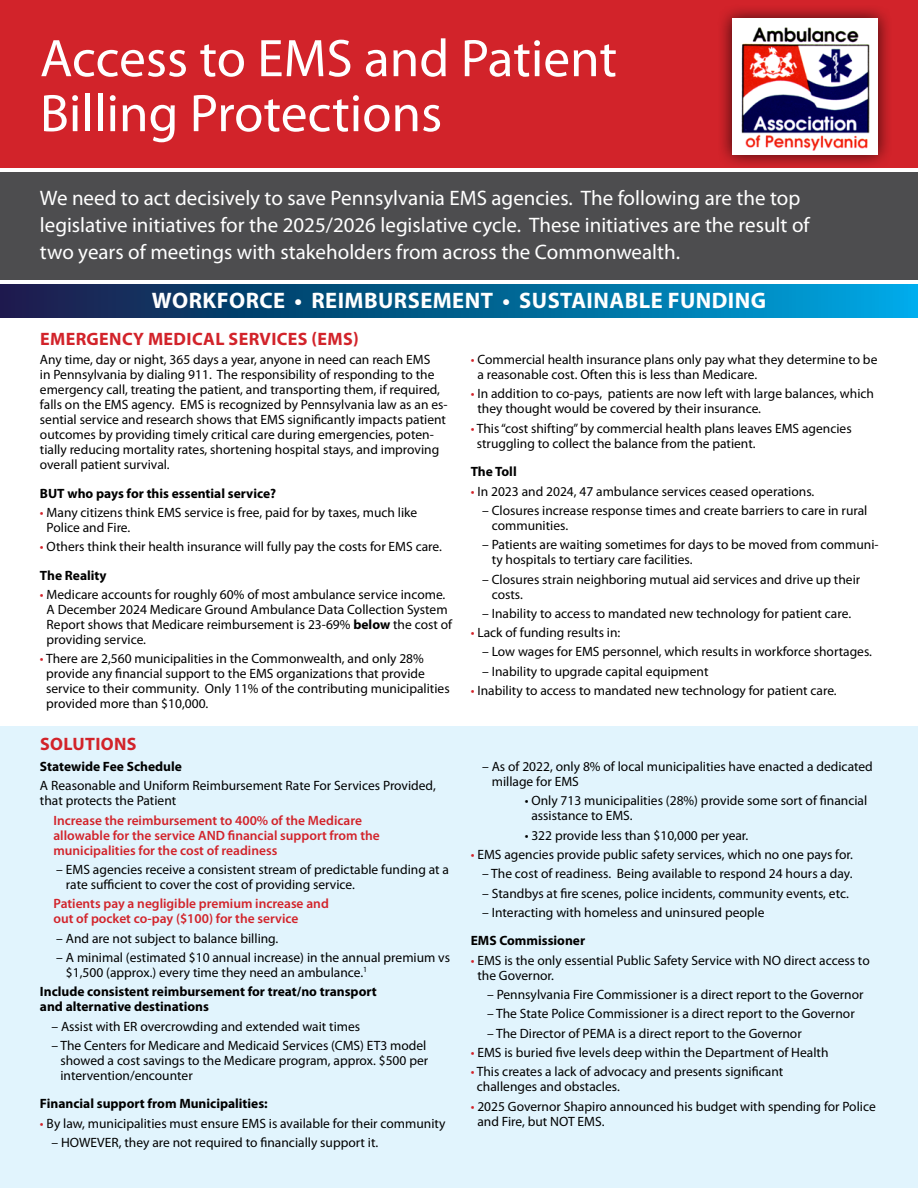
<style>
.page{position:relative;width:918px;height:1188px;background:#fff}
.page>*{position:absolute;margin:0;border:0;box-sizing:border-box;transform-origin:0 0}
.t1{font:53.4px/55.1px "Myriad Pro";color:#fff}
.t2{font:700 22.5px "Myriad Pro";letter-spacing:.02em;color:#fff}
.t3{font:21px/27px "Myriad Pro";color:#fff}
.Subhead{font:700 18px "Myriad Pro";letter-spacing:.02em;color:#d2232a}
.t4{font:13.5px/15px "Myriad Pro";color:#000}
.t5{font:600 13.5px/15px "Myriad Pro";color:#d2232a}
.t6{font:700 13.5px/15px "Myriad Pro";color:#000}
.s1{color:#d2232a}
.s2{font-weight:700}
</style>
<div class="page">
<div style="left:0;top:726px;width:918px;height:462px;background:#e1f4fd"></div>
<div style="left:0;top:0;width:918px;height:168px;background:#d2232a"></div>
<div style="left:0;top:173px;width:918px;height:107px;background:#4d4d4f"></div>
<div style="left:0;top:284px;width:918px;height:34px;background:linear-gradient(to right,#111a44,#00a7df)"></div>
<div style="left:717px;top:3px;width:175px;height:167px;background:#000;opacity:.75"></div>
<img style="left:732px;top:19px;width:145px;height:135px">
<p class="t1" style="left:40px;top:30px;width:579px">Access to EMS and Patient<br>Billing Protections</p>
<p class="t3" style="left:40px;top:184px;width:771px">We need to act decisively to save Pennsylvania EMS agencies. The following are the top legislative initiatives for the 2025/2026 legislative cycle. These initiatives are the result of two years of meetings with stakeholders from across the Commonwealth.</p>
<p class="t2" style="left:152px;top:286px;width:616px">WORKFORCE • REIMBURSEMENT • SUSTAINABLE FUNDING</p>
<p class="Subhead" style="left:40px;top:327px;width:320px">EMERGENCY MEDICAL SERVICES (EMS)</p>
<p class="t4" style="left:40px;top:352px;width:409px">Any time, day or night, 365 days a year, anyone in need can reach EMS<br>in Pennsylvania by dialing 911. The responsibility of responding to the emergency call, treating the patient, and transporting them, if required, falls on the EMS agency. EMS is recognized by Pennsylvania law as an es&shy;sential service and research shows that EMS significantly impacts patient outcomes by providing timely critical care during emergencies, poten&shy;tially reducing mortality rates, shortening hospital stays, and improving overall patient survival.</p>
<p class="t6" style="left:40px;top:485px;width:238px">BUT who pays for this essential service?</p>
<p class="t4" style="left:47px;top:505px;width:372px;text-indent:-7px"><span class="s1">•</span> Many citizens think EMS service is free, paid for by taxes, much like<br>Police and Fire.</p>
<p class="t4" style="left:40px;top:539px;width:403px"><span class="s1">•</span> Others think their health insurance will fully pay the costs for EMS care.</p>
<p class="t6" style="left:40px;top:567px;width:68px">The Reality</p>
<p class="t4" style="left:47px;top:587px;width:407px;text-indent:-7px"><span class="s1">•</span> Medicare accounts for roughly 60% of most ambulance service income.<br>A December 2024 Medicare Ground Ambulance Data Collection System Report shows that Medicare reimbursement is 23-69% <span class="s2">below</span> the cost of providing service.</p>
<p class="t4" style="left:46px;top:651px;width:405px;text-indent:-6px"><span class="s1">•</span> There are 2,560 municipalities in the Commonwealth, and only 28% provide any financial support to the EMS organizations that provide service to their community. Only 11% of the contributing municipalities provided more than $10,000.</p>
<p class="Subhead" style="left:40px;top:732px;width:98px">SOLUTIONS</p>
<p class="t6" style="left:40px;top:758px;width:143px">Statewide Fee Schedule</p>
<p class="t4" style="left:40px;top:778px;width:397px">A Reasonable and Uniform Reimbursement Rate For Services Provided, that protects the Patient</p>
<p class="t5" style="left:53px;top:812px;width:328px">Increase the reimbursement to 400% of the Medicare allowable for the service AND financial support from the municipalities for the cost of readiness</p>
<p class="t4" style="left:66px;top:862px;width:385px;text-indent:-10px">– EMS agencies receive a consistent stream of predictable funding at a rate sufficient to cover the cost of providing service.</p>
<p class="t5" style="left:53px;top:896px;width:277px">Patients pay a negligible premium increase and out of pocket co-pay ($100) for the service</p>
<p class="t4" style="left:56px;top:930px;width:224px">– And are not subject to balance billing.</p>
<p class="t4" style="left:66px;top:950px;width:386px;text-indent:-10px">– A minimal (estimated $10 annual increase) in the annual premium vs $1,500 (approx.) every time they need an ambulance.<sup>1</sup></p>
<p class="t6" style="left:40px;top:984px;width:338px">Include consistent reimbursement for treat/no transport and alternative destinations</p>
<p class="t4" style="left:51px;top:1018px;width:310px">– Assist with ER overcrowding and extended wait times</p>
<p class="t4" style="left:60px;top:1038px;width:369px;text-indent:-9px">– The Centers for Medicare and Medicaid Services (CMS) ET3 model showed a cost savings to the Medicare program, approx. $500 per intervention/encounter</p>
<p class="t6" style="left:40px;top:1096px;width:229px">Financial support from Municipalities:</p>
<p class="t4" style="left:40px;top:1115px;width:407px"><span class="s1">•</span> By law, municipalities must ensure EMS is available for their community</p>
<p class="t4" style="left:51px;top:1135px;width:328px">– HOWEVER, they are not required to financially support it.</p>
<p class="t4" style="left:477px;top:352px;width:402px;text-indent:-7px"><span class="s1">•</span> Commercial health insurance plans only pay what they determine to be a reasonable cost. Often this is less than Medicare.</p>
<p class="t4" style="left:477px;top:386px;width:398px;text-indent:-7px"><span class="s1">•</span> In addition to co-pays, patients are now left with large balances, which they thought would be covered by their insurance.</p>
<p class="t4" style="left:477px;top:421px;width:376px;text-indent:-6px"><span class="s1">•</span> This “cost shifting” by commercial health plans leaves EMS agencies struggling to collect the balance from the patient.</p>
<p class="t6" style="left:471px;top:464px;width:47px">The Toll</p>
<p class="t4" style="left:471px;top:483px;width:345px"><span class="s1">•</span> In 2023 and 2024, 47 ambulance services ceased operations.</p>
<p class="t4" style="left:492px;top:503px;width:377px;text-indent:-10px">– Closures increase response times and create barriers to care in rural communities.</p>
<p class="t4" style="left:492px;top:537px;width:388px;text-indent:-10px">– Patients are waiting sometimes for days to be moved from communi&shy;ty hospitals to tertiary care facilities.</p>
<p class="t4" style="left:492px;top:571px;width:370px;text-indent:-10px">– Closures strain neighboring mutual aid services and drive up their costs.</p>
<p class="t4" style="left:482px;top:606px;width:370px">– Inability to access to mandated new technology for patient care.</p>
<p class="t4" style="left:471px;top:625px;width:151px"><span class="s1">•</span> Lack of funding results in:</p>
<p class="t4" style="left:482px;top:644px;width:391px">– Low wages for EMS personnel, which results in workforce shortages.</p>
<p class="t4" style="left:482px;top:664px;width:228px">– Inability to upgrade capital equipment</p>
<p class="t4" style="left:471px;top:683px;width:368px"><span class="s1">•</span> Inability to access to mandated new technology for patient care.</p>
<p class="t4" style="left:492px;top:759px;width:383px;text-indent:-10px">– As of 2022, only 8% of local municipalities have enacted a dedicated millage for EMS</p>
<p class="t4" style="left:531px;top:793px;width:337px;text-indent:-7px">• Only 713 municipalities (28%) provide some sort of financial assistance to EMS.</p>
<p class="t4" style="left:525px;top:827px;width:225px">• 322 provide less than $10,000 per year.</p>
<p class="t4" style="left:471px;top:847px;width:384px"><span class="s1">•</span> EMS agencies provide public safety services, which no one pays for.</p>
<p class="t4" style="left:482px;top:866px;width:372px">– The cost of readiness. Being available to respond 24 hours a day.</p>
<p class="t4" style="left:482px;top:885px;width:368px">– Standbys at fire scenes, police incidents, community events, etc.</p>
<p class="t4" style="left:482px;top:905px;width:284px">– Interacting with homeless and uninsured people</p>
<p class="t6" style="left:471px;top:933px;width:116px">EMS Commissioner</p>
<p class="t4" style="left:477px;top:952px;width:394px;text-indent:-7px"><span class="s1">•</span> EMS is the only essential Public Safety Service with NO direct access to the Governor.</p>
<p class="t4" style="left:487px;top:987px;width:378px">– Pennsylvania Fire Commissioner is a direct report to the Governor</p>
<p class="t4" style="left:487px;top:1006px;width:369px">– The State Police Commissioner is a direct report to the Governor</p>
<p class="t4" style="left:487px;top:1025px;width:316px">– The Director of PEMA is a direct report to the Governor</p>
<p class="t4" style="left:471px;top:1045px;width:359px"><span class="s1">•</span> EMS is buried five levels deep within the Department of Health</p>
<p class="t4" style="left:477px;top:1064px;width:308px;text-indent:-6px"><span class="s1">•</span> This creates a lack of advocacy and presents significant challenges and obstacles.</p>
<p class="t4" style="left:477px;top:1098px;width:400px;text-indent:-7px"><span class="s1">•</span> 2025 Governor Shapiro announced his budget with spending for Police and Fire, but NOT EMS.</p>
</div>
